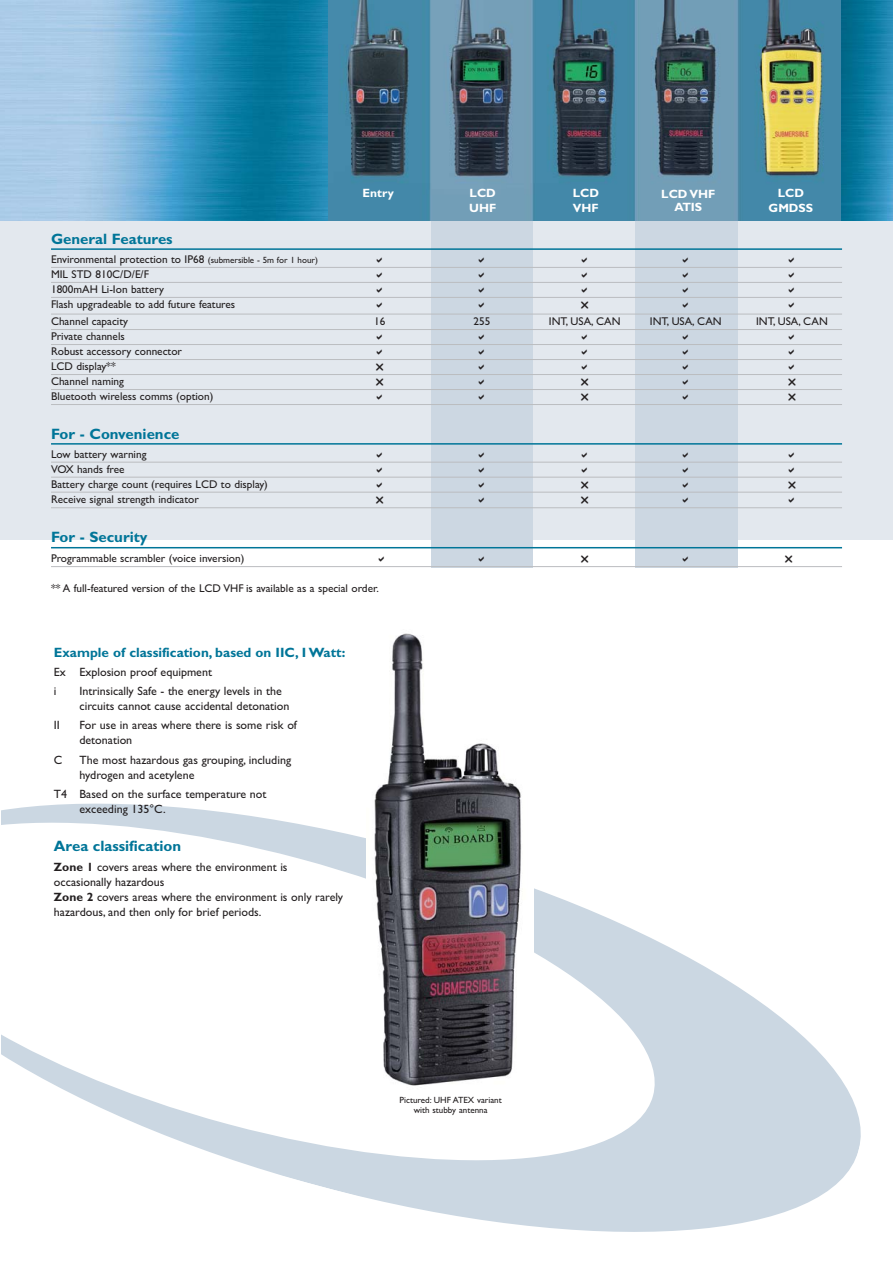
<style>
.page{position:relative;width:893px;height:1263px;background:#fff}
.page>*{position:absolute;margin:0;border:0;box-sizing:border-box;transform-origin:0 0}
.t1{font:700 15px "Gill Sans";color:#007598}
.t2{font:700 13.5px "Gill Sans";color:#007598}
.t3{font:12px/15px "Gill Sans";color:#231f20}
.t4{font:700 12px/14.4px "Gill Sans";color:#fff}
.t5{font:11.25px/15px "Gill Sans";color:#231f20}
.t6{font:9px/10.8px "Gill Sans";color:#231f20;text-align:center}
.s1{font-size:9px}
.s2{font-weight:700}
</style>
<div class="page">
<svg style="left:1px;top:803px;width:860px;height:429px"></svg>
<img style="left:367px;top:633px;width:167px;height:485px">
<img style="left:0;top:0;width:892px;height:222px">
<img style="left:329px;top:0;width:512px;height:222px">
<div style="left:0;top:222px;width:892px;height:318px;background:#e3e8ee"></div>
<div style="left:635px;top:221px;width:103px;height:347px;background:#ccd7e2"></div>
<div style="left:432px;top:221px;width:101px;height:347px;background:#ccd7e2"></div>
<hr style="left:51px;top:248px;width:791px;height:2px;background:#007598">
<hr style="left:51px;top:267px;width:791px;height:1px;background:#bbbdc0">
<hr style="left:51px;top:282px;width:791px;height:1px;background:#bbbdc0">
<hr style="left:51px;top:297px;width:791px;height:1px;background:#bbbdc0">
<hr style="left:51px;top:314px;width:791px;height:1px;background:#bbbdc0">
<hr style="left:51px;top:329px;width:791px;height:1px;background:#bbbdc0">
<hr style="left:51px;top:344px;width:791px;height:1px;background:#bbbdc0">
<hr style="left:51px;top:359px;width:791px;height:1px;background:#bbbdc0">
<hr style="left:51px;top:374px;width:791px;height:1px;background:#bbbdc0">
<hr style="left:51px;top:389px;width:791px;height:1px;background:#bbbdc0">
<hr style="left:51px;top:404px;width:791px;height:1px;background:#bbbdc0">
<hr style="left:51px;top:443px;width:791px;height:2px;background:#007598">
<hr style="left:51px;top:462px;width:791px;height:1px;background:#bbbdc0">
<hr style="left:51px;top:477px;width:791px;height:1px;background:#bbbdc0">
<hr style="left:51px;top:492px;width:791px;height:1px;background:#bbbdc0">
<hr style="left:51px;top:508px;width:791px;height:1px;background:#bbbdc0">
<hr style="left:51px;top:547px;width:791px;height:1px;background:#007598">
<hr style="left:51px;top:566px;width:791px;height:1px;background:#bbbdc0">
<p class="t4" style="left:469px;top:187px;width:29px">LCD<br>UHF</p>
<p class="t4" style="left:363px;top:187px;width:33px">Entry</p>
<p class="t4" style="left:573px;top:187px;width:28px">LCD<br>VHF</p>
<p class="t4" style="left:661px;top:188px;width:55px;line-height:13.5px;text-align:center">LCD VHF<br>ATIS</p>
<p class="t4" style="left:768px;top:187px;width:46px;text-align:center">LCD<br>GMDSS</p>
<h1 class="t1" style="left:51px;top:234px;width:123px">General Features</h1>
<p class="t5" style="left:51px;top:253px;width:268px">Environmental protection to IP68 <span class="s1">(submersible - 5m for 1 hour)<br></span>MIL STD 810C/D/E/F<br>1800mAH Li-Ion battery<br>Flash upgradeable to add future features</p>
<p class="t5" style="left:51px;top:315px;width:79px">Channel capacity</p>
<p class="t5" style="left:374px;top:315px;width:13px">16</p>
<p class="t5" style="left:473px;top:315px;width:18px">255</p>
<p class="t5" style="left:549px;top:315px;width:73px">INT, USA, CAN</p>
<p class="t5" style="left:650px;top:315px;width:73px">INT, USA, CAN</p>
<p class="t5" style="left:756px;top:315px;width:73px">INT, USA, CAN</p>
<p class="t5" style="left:51px;top:330px;width:164px">Private channels<br>Robust accessory connector<br>LCD display**<br>Channel naming<br>Bluetooth wireless comms (option)</p>
<h1 class="t1" style="left:51px;top:428px;width:130px">For - Convenience</h1>
<p class="t5" style="left:51px;top:448px;width:218px">Low battery warning<br>VOX hands free<br>Battery charge count (requires LCD to display)<br>Receive signal strength indi cator</p>
<h1 class="t1" style="left:51px;top:532px;width:98px">For - Security</h1>
<p class="t5" style="left:51px;top:552px;width:195px">Programmable scrambler (voice inversion)</p>
<p class="t5" style="left:51px;top:582px;width:329px">** A full-featured version of the LCD VHF is available as a special order.</p>
<p class="t2" style="left:54px;top:647px;width:293px">Example of classification, based on IIC, I Watt:</p>
<p class="t3" style="left:54px;top:663px;width:160px;line-height:19.2px">Ex Explosion proof equipment i</p>
<p class="t3" style="left:79px;top:685px;width:212px">Intrinsically Safe - the energy levels in the circuits cannot cause accidental detonation</p>
<p class="t3" style="left:54px;top:719px;width:7px">II</p>
<p class="t3" style="left:79px;top:719px;width:219px">For use in areas where there is some risk of detonation</p>
<p class="t3" style="left:54px;top:753px;width:10px">C</p>
<p class="t3" style="left:79px;top:753px;width:213px">The most hazardous gas grouping, including hydrogen and acetylene</p>
<p class="t3" style="left:79px;top:788px;width:189px;text-indent:-26px">T4 Based on the surface temperature not exceeding 135°C.</p>
<h1 class="t1" style="left:54px;top:841px;width:129px">Area classification</h1>
<p class="t3" style="left:54px;top:860px;width:291px"><span class="s2">Zone 1</span> covers areas where the environment is occasionally hazardous<br><span class="s2">Zone 2</span> covers areas where the environment is only rarely hazardous, and then only for brief periods.</p>
<p class="t6" style="left:399px;top:1095px;width:104px">Pictured: UHF ATEX variant with stubby antenna</p>
</div>
